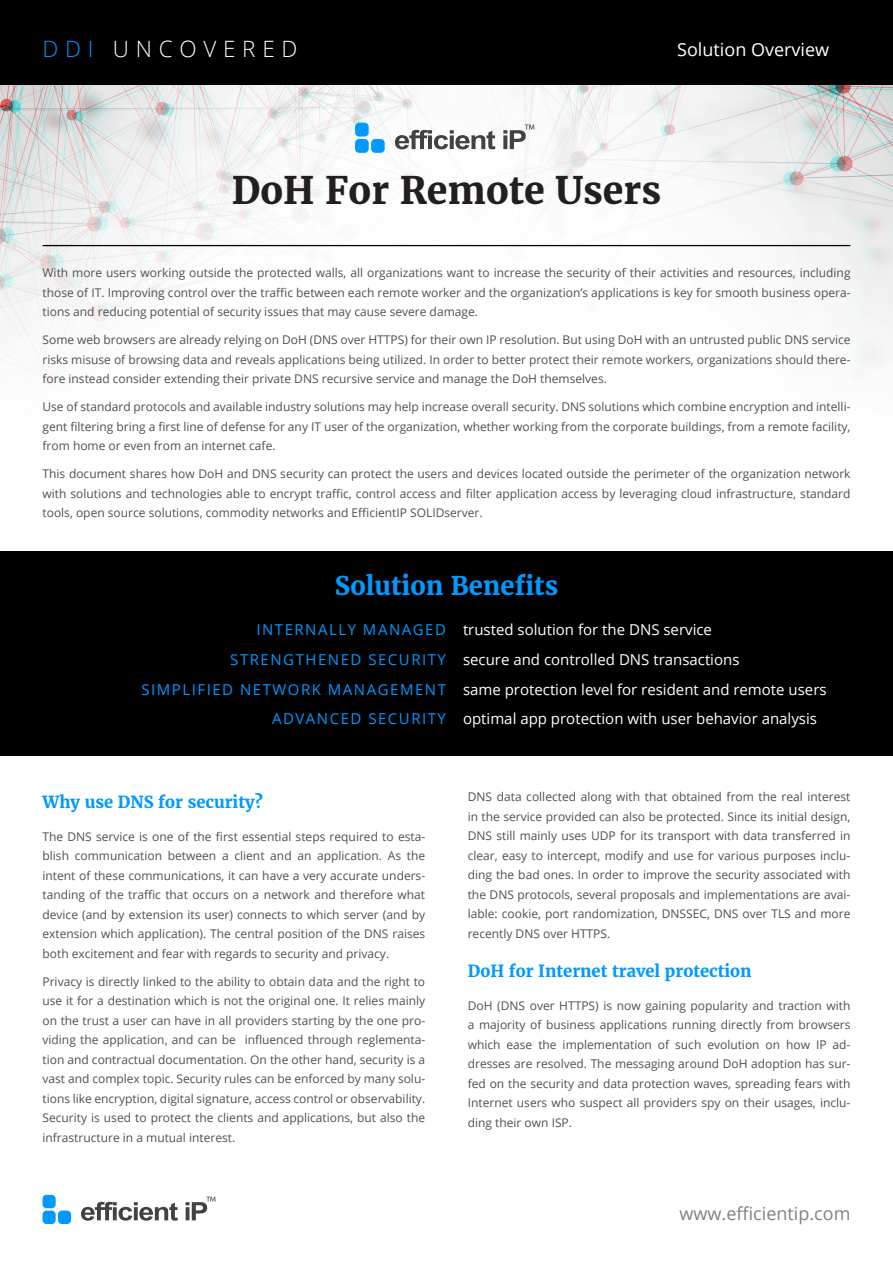
<style>
.page{position:relative;width:893px;height:1263px;background:#fff}
.page>*{position:absolute;margin:0;border:0;box-sizing:border-box;transform-origin:0 0}
.SO_Doc_title{font:700 37.5px "Merriweather";color:#231f20}
.SO_Doc_Benefit_title{font:700 25.5px "Merriweather";color:#09f}
.t1{font:300 22.5px "Open Sans";letter-spacing:.3em;color:#fff}
.t2{font:18px "Open Sans";color:#828081}
.t3{font:18px "Open Sans";color:#fff}
.Blue_subtitle{font:700 16.5px "Merriweather";color:#09f}
.Benefits_White{font:15px "Open Sans";color:#fff}
.Benefits_Blue{font:15px "Open Sans";letter-spacing:.1em;color:#09f}
.Core_text{font:12px/19.5px "Open Sans";color:#505050;text-align:justify}
.s1{color:#09f}
</style>
<div class="page">
<img style="left:0;top:85px;width:893px;height:299px">
<div style="left:0;top:0;width:893px;height:85px;background:#000"></div>
<div style="left:43px;top:1210px;width:13px;height:14px;background:#09f;border-radius:4px"></div>
<div style="left:43px;top:1195px;width:13px;height:13px;background:#09f;border-radius:4px"></div>
<div style="left:58px;top:1210px;width:13px;height:14px;background:#09f;border-radius:4px"></div>
<svg style="left:81px;top:1202px;width:97px;height:19px"></svg>
<svg style="left:186px;top:1196px;width:30px;height:24px"></svg>
<div style="left:0;top:552px;width:893px;height:204px;background:#000"></div>
<hr style="left:43px;top:245px;width:807px;height:1px;background:#000">
<div style="left:355px;top:139px;width:14px;height:14px;background:#09f;border-radius:4px"></div>
<div style="left:355px;top:123px;width:14px;height:14px;background:#09f;border-radius:4px"></div>
<div style="left:371px;top:139px;width:14px;height:14px;background:#09f;border-radius:4px"></div>
<svg style="left:395px;top:130px;width:100px;height:19px"></svg>
<svg style="left:503px;top:124px;width:31px;height:25px"></svg>
<h3 class="t1" style="left:43px;top:33px;width:256px"><span class="s1">DDI</span> UNCOVERED</h3>
<h3 class="t3" style="left:677px;top:37px;width:154px">Solution Overview</h3>
<p class="SO_Doc_title" style="left:232px;top:165px;width:431px">DoH For Remote Users</p>
<p class="Core_text" style="left:43px;top:263px;width:809px">With more users working outside the protected walls, all organizations want to increase the security of their activities and resources, including those of IT. Improving control over the traffic between each remote worker and the organization’s applications is key for smooth business opera&shy;tions and reducing potential of security issues that may cause severe damage.</p>
<p class="Core_text" style="left:43px;top:330px;width:809px">Some web browsers are already relying on DoH (DNS over HTTPS) for their own IP resolution. But using DoH with an untrusted public DNS service risks misuse of browsing data and reveals applications being utilized. In order to better protect their remote workers, organizations should there&shy;fore instead consider extending their private DNS recursive service and manage the DoH themselves.</p>
<p class="Core_text" style="left:43px;top:397px;width:809px">Use of standard protocols and available industry solutions may help increase overall security. DNS solutions which combine encryption and intelli&shy;gent filtering bring a first line of defense for any IT user of the organization, whether working from the corporate buildings, from a remote facility, from home or even from an internet cafe.</p>
<p class="Core_text" style="left:43px;top:464px;width:809px">This document shares how DoH and DNS security can protect the users and devices located outside the perimeter of the organization network with solutions and technologies able to encrypt traffic, control access and filter application access by leveraging cloud infrastructure, standard tools, open source solutions, commodity networks and EfficientIP SOLIDserver.</p>
<p class="SO_Doc_Benefit_title" style="left:335px;top:568px;width:225px">Solution Benefits</p>
<p class="Benefits_Blue" style="left:256px;top:619px;width:191px">INTERNALLY MANAGED</p>
<p class="Benefits_White" style="left:463px;top:619px;width:250px">trusted solution for the DNS service</p>
<p class="Benefits_Blue" style="left:230px;top:649px;width:217px">STRENGTHENED SECURITY</p>
<p class="Benefits_White" style="left:463px;top:649px;width:278px">secure and controlled DNS transactions</p>
<p class="Benefits_Blue" style="left:141px;top:679px;width:306px">SIMPLIFIED NETWORK MANAGEMENT</p>
<p class="Benefits_White" style="left:463px;top:679px;width:365px">same protection level for resident and remote users</p>
<p class="Benefits_Blue" style="left:272px;top:709px;width:175px">ADVANCED SECURITY</p>
<p class="Benefits_White" style="left:463px;top:709px;width:356px">optimal app protection with user behavior analysis</p>
<p class="Blue_subtitle" style="left:43px;top:791px;width:222px">Why use DNS for security?</p>
<p class="Core_text" style="left:43px;top:826px;width:384px">The DNS service is one of the first essential steps required to esta&shy;blish communication between a client and an application. As the intent of these communications, it can have a very accurate unders&shy;tanding of the traffic that occurs on a network and therefore what device (and by extension its user) connects to which server (and by extension which application). The central position of the DNS raises both excitement and fear with regards to security and privacy.</p>
<p class="Core_text" style="left:43px;top:971px;width:384px">Privacy is directly linked to the ability to obtain data and the right to use it for a destination which is not the original one. It relies mainly on the trust a user can have in all providers starting by the one pro&shy;viding the application, and can be influenced through reglementa&shy;tion and contractual documentation. On the other hand, security is a vast and complex topic. Security rules can be enforced by many solu&shy;tions like encryption, digital signature, access control or observability.<br>Security is used to protect the clients and applications, but also the infrastructure in a mutual interest.</p>
<p class="Core_text" style="left:468px;top:787px;width:384px">DNS data collected along with that obtained from the real interest in the service provided can also be protected. Since its initial design, DNS still mainly uses UDP for its transport with data transferred in clear, easy to intercept, modify and use for various purposes inclu&shy;ding the bad ones. In order to improve the security associated with the DNS protocols, several proposals and implementations are avai&shy;lable: cookie, port randomization, DNSSEC, DNS over TLS and more recently DNS over HTTPS.</p>
<p class="Blue_subtitle" style="left:468px;top:960px;width:285px">DoH for Internet travel protection</p>
<p class="Core_text" style="left:468px;top:995px;width:384px">DoH (DNS over HTTPS) is now gaining popularity and traction with a majority of business applications running directly from browsers which ease the implementation of such evolution on how IP ad&shy;dresses are resolved. The messaging around DoH adoption has sur&shy;fed on the security and data protection waves, spreading fears with Internet users who suspect all providers spy on their usages, inclu&shy;ding their own ISP.</p>
<h3 class="t2" style="left:680px;top:1201px;width:172px">www.efficientip.com</h3>
</div>
